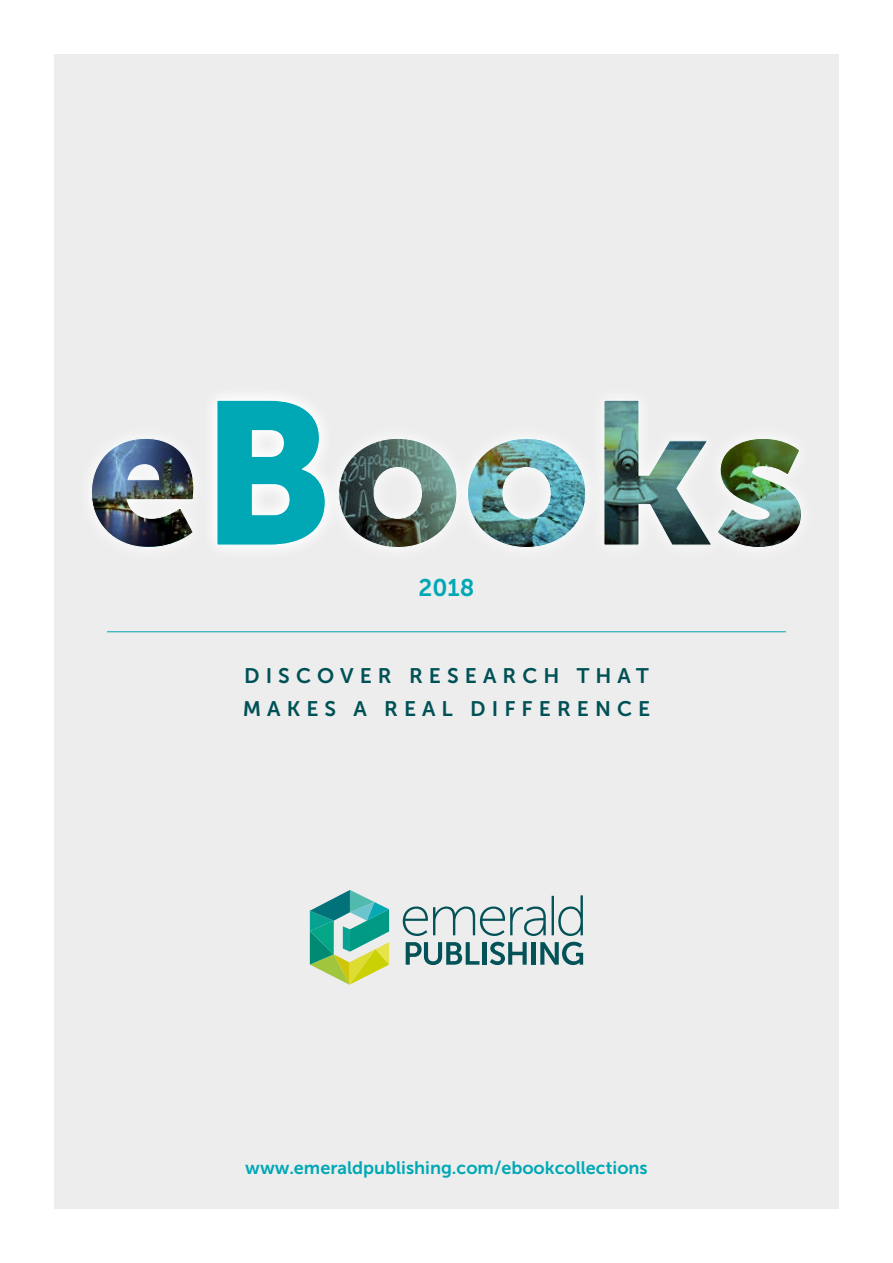
<style>
.page{position:relative;width:893px;height:1263px;background:#fff}
.page>*{position:absolute;margin:0;border:0;box-sizing:border-box;transform-origin:0 0}
.t1{font:24px "Museo Sans 700";color:#00a8b5}
.t2{font:21px/33px "Museo Sans 700";letter-spacing:.29em;color:#005156}
.t3{font:18px "Museo Sans 700";color:#00a8b5}
</style>
<div class="page">
<div style="left:54px;top:54px;width:785px;height:1155px;background:#ededed"></div>
<img style="left:91px;top:399px;width:711px;height:149px">
<div style="left:201px;top:384px;width:140px;height:177px;background:#efefef"></div>
<svg style="left:216px;top:399px;width:110px;height:147px"></svg>
<svg style="left:406px;top:942px;width:73px;height:23px"></svg>
<hr style="left:483px;top:942px;width:4px;height:23px;background:#025257">
<svg style="left:490px;top:942px;width:37px;height:23px"></svg>
<div style="left:531px;top:942px;width:5px;height:23px;background:#025257"></div>
<svg style="left:540px;top:942px;width:43px;height:23px"></svg>
<svg style="left:403px;top:906px;width:143px;height:30px"></svg>
<hr style="left:552px;top:896px;width:2px;height:39px;background:#025257">
<svg style="left:558px;top:895px;width:25px;height:41px"></svg>
<svg style="left:310px;top:890px;width:79px;height:95px"></svg>
<hr style="left:107px;top:631px;width:679px;height:1px;background:#00a8b5">
<h1 class="t1" style="left:418px;top:575px;width:57px">2018</h1>
<p class="t2" style="left:243px;top:660px;width:409px">DISCOVER RESEARCH THAT<br>MAKES A REAL DIFFERENCE</p>
<p class="t3" style="left:245px;top:1157px;width:404px">www.emeraldpublishing.com/ebookcollections</p>
</div>
